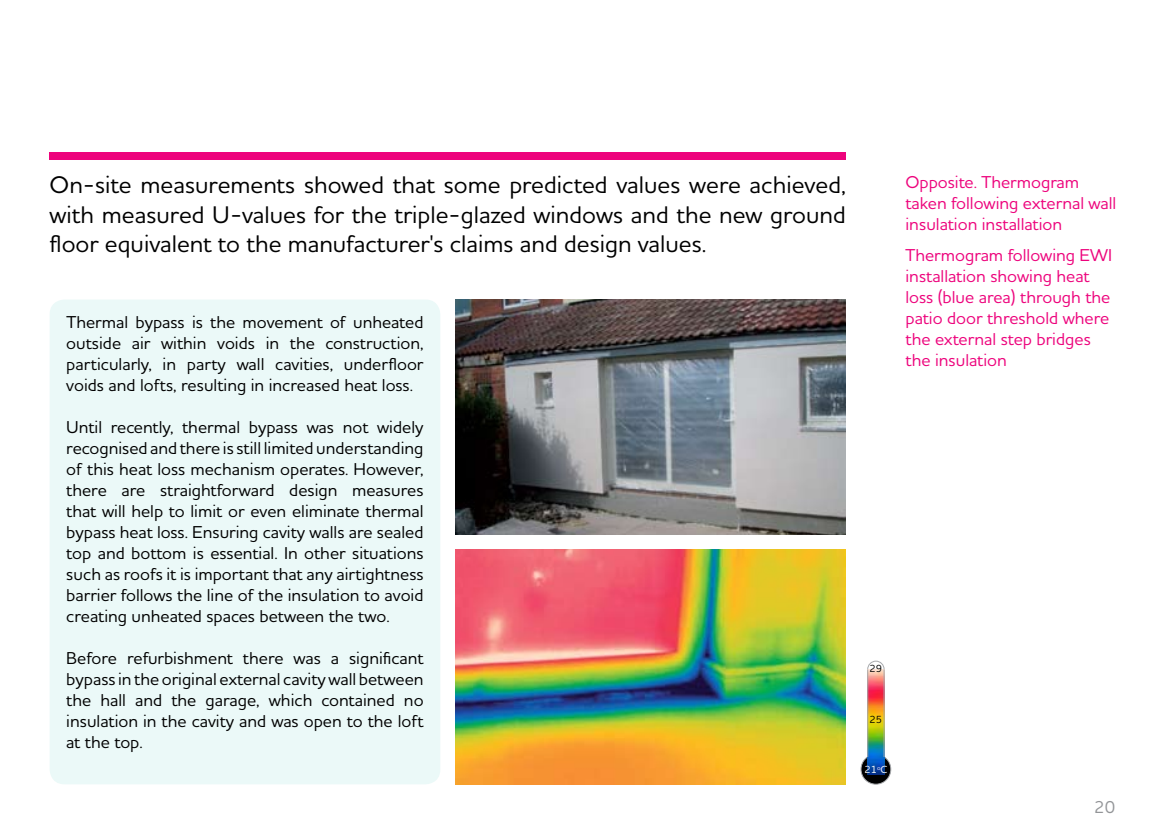
<style>
.page{position:relative;width:1166px;height:834px;background:#fff}
.page>*{position:absolute;margin:0;border:0;box-sizing:border-box;transform-origin:0 0}
.t1{font:500 24.5px/29.4px "Houschka Pro";color:#000;text-align:justify}
.t2{font:500 17.5px/21px "Houschka Pro";color:#000;text-align:justify}
.t3{font:500 17.5px/21px "Houschka Pro";color:#ed037c}
.t4{font:500 17.5px "Houschka Pro";color:#939598}
.t5{font:500 10.5px "Houschka Pro";color:#fff}
.t6{font:500 10.5px "Houschka Pro";color:#000}
</style>
<div class="page">
<img style="left:455px;top:549px;width:391px;height:235px">
<div style="left:50px;top:299px;width:390px;height:485px;background:#ebf9f8;border-radius:15px"></div>
<img style="left:455px;top:299px;width:391px;height:235px">
<div style="left:867px;top:661px;width:17px;height:16px;border:1px solid #a7a9ac;border-radius:50%"></div>
<svg style="left:861px;top:754px;width:30px;height:30px"></svg>
<div style="left:861px;top:754px;width:30px;height:30px;border:1px solid #a7a9ac;border-radius:50%"></div>
<img style="left:868px;top:669px;width:16px;height:105px">
<hr style="left:867px;top:669px;width:1px;height:87px;background:#a7a9ac">
<hr style="left:884px;top:669px;width:1px;height:87px;background:#a7a9ac">
<div style="left:50px;top:152px;width:796px;height:8px;background:#ed037c"></div>
<h1 class="t1" style="left:50px;top:169px;width:798px">On-site measurements showed that some predicted values were achieved, with measured U-values for the triple-glazed windows and the new ground floor equivalent to the manufacturer's claims and design values.</h1>
<p class="t2" style="left:66px;top:311px;width:359px">Thermal bypass is the movement of unheated outside air within voids in the construction, particularly, in party wall cavities, underfloor voids and lofts, resulting in increased heat loss.</p>
<p class="t2" style="left:66px;top:416px;width:359px">Until recently, thermal bypass was not widely recognised and there is still limited understanding of this heat loss mechanism operates. However, there are straightforward design measures that will help to limit or even eliminate thermal bypass heat loss. Ensuring cavity walls are sealed top and bottom is essential. In other situations such as roofs it is important that any airtightness barrier follows the line of the insulation to avoid creating unheated spaces between the two.</p>
<p class="t2" style="left:66px;top:647px;width:359px">Before refurbishment there was a significant bypass in the original external cavity wall between the hall and the garage, which contained no insulation in the cavity and was open to the loft at the top.</p>
<p class="t3" style="left:905px;top:171px;width:212px">Opposite. Thermogram taken following external wall insulation installation</p>
<p class="t3" style="left:905px;top:244px;width:208px">Thermogram following EWI installation showing heat loss (blue area) through the patio door threshold where the external step bridges the insulation</p>
<p class="t6" style="left:869px;top:661px;width:14px">29</p>
<p class="t6" style="left:869px;top:712px;width:14px">25</p>
<p class="t5" style="left:864px;top:762px;width:24px">21<sup>o</sup>C</p>
<p class="t4" style="left:1094px;top:795px;width:22px">20</p>
</div>
